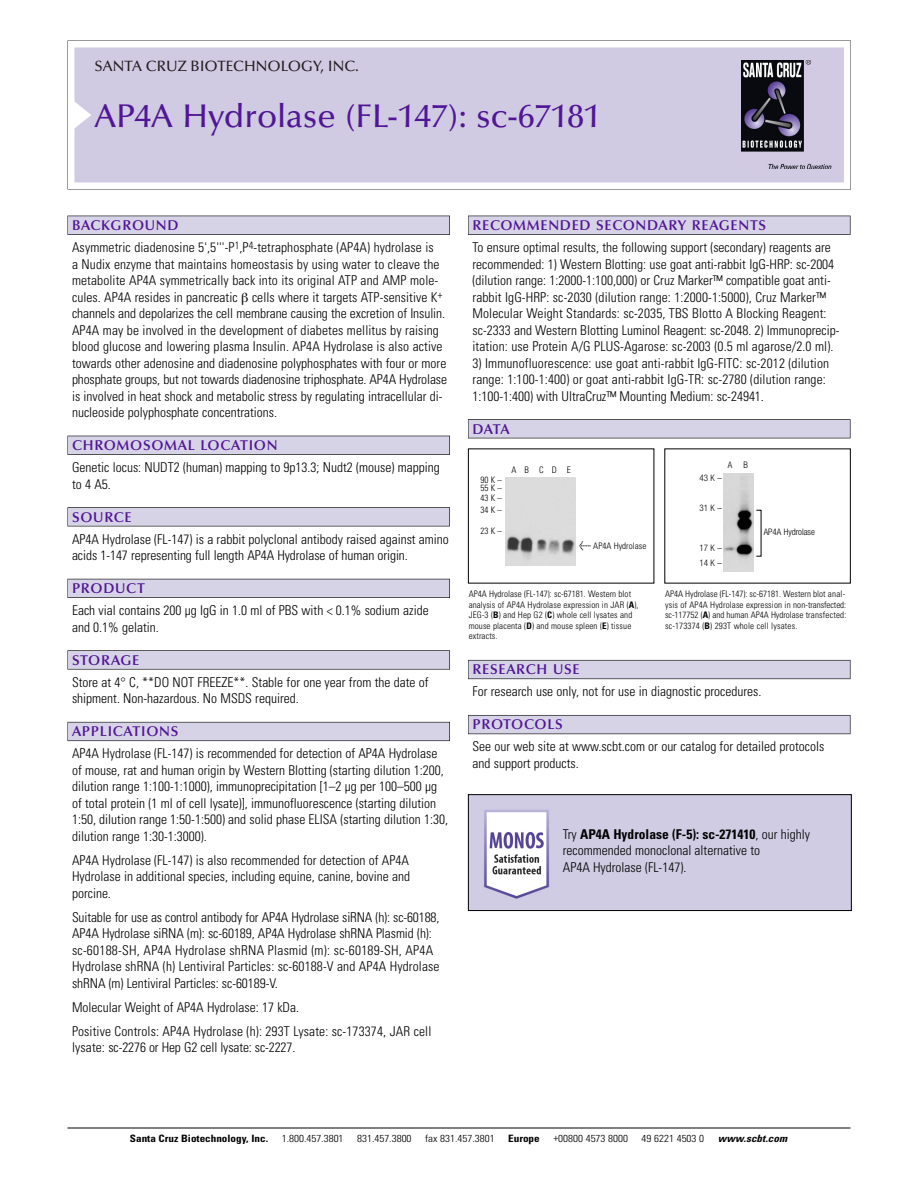
<style>
.page{position:relative;width:918px;height:1188px;background:#fff}
.page>*{position:absolute;margin:0;border:0;box-sizing:border-box;transform-origin:0 0}
.t1{font:500 33px "Optima";color:#511695}
.t2{font:500 15px "Optima";color:#231f20}
.t3{font:600 14.25px "Optima";letter-spacing:.05em;color:#511695}
.t4{font:300 condensed 13.5px/16.5px "Univers";color:#000}
.t5{font:300 condensed 10.2px "Univers";color:#000;scale:1.1 1}
.t6{font:700 condensed 10.2px "Univers";color:#000;scale:1.1 1}
.t7{font:italic 700 condensed 10.2px "Univers";letter-spacing:.005em;color:#000;scale:1.1 1}
.t8{font:300 condensed 9px/10.5px "Univers";letter-spacing:.015em;color:#000}
.t9{font:300 condensed 9px/15.3px "Helvetica Neue";color:#000}
.s1{font-family:"Meta Plus";font-weight:400;font-stretch:normal;font-size:10.5px}
.s2{font-weight:700}
</style>
<div class="page">
<svg style="left:68px;top:40px;width:783px;height:149px"></svg>
<div style="left:74px;top:47px;width:770px;height:135px;background:#d1cae3"></div>
<img style="left:741px;top:60px;width:90px;height:108px">
<div style="left:68px;top:216px;width:382px;height:19px;background:#525155"></div>
<div style="left:68px;top:216px;width:381px;height:18px;background:#d7d3e7"></div>
<div style="left:68px;top:436px;width:382px;height:19px;background:#515055"></div>
<div style="left:68px;top:436px;width:381px;height:18px;background:#d7d3e7"></div>
<div style="left:68px;top:507px;width:382px;height:19px;background:#545357"></div>
<div style="left:68px;top:508px;width:381px;height:18px;background:#d7d3e7"></div>
<div style="left:68px;top:579px;width:382px;height:19px;background:#54535a"></div>
<div style="left:68px;top:579px;width:381px;height:18px;background:#d7d3e7"></div>
<svg style="left:68px;top:650px;width:382px;height:20px"></svg>
<div style="left:68px;top:651px;width:381px;height:18px;background:#d7d3e7"></div>
<div style="left:68px;top:722px;width:382px;height:19px;background:#66646e"></div>
<div style="left:68px;top:722px;width:381px;height:18px;background:#d7d3e7"></div>
<div style="left:468px;top:216px;width:382px;height:19px;background:#525155"></div>
<div style="left:468px;top:216px;width:382px;height:18px;background:#d7d3e7"></div>
<div style="left:468px;top:419px;width:382px;height:19px;background:#525155"></div>
<div style="left:468px;top:420px;width:382px;height:18px;background:#d7d3e7"></div>
<div style="left:468px;top:660px;width:382px;height:19px;background:#66646d"></div>
<div style="left:468px;top:661px;width:382px;height:18px;background:#d7d3e7"></div>
<div style="left:468px;top:715px;width:382px;height:19px;background:#5b5961"></div>
<div style="left:468px;top:716px;width:382px;height:18px;background:#d7d3e7"></div>
<hr style="left:68px;top:1128px;width:782px;height:1px;background:#000">
<img style="left:505px;top:478px;width:71px;height:88px">
<img style="left:724px;top:473px;width:30px;height:98px">
<img style="left:470px;top:796px;width:380px;height:113px">
<div style="left:468px;top:794px;width:384px;height:117px;border:1px solid #000"></div>
<p class="t2" style="left:94px;top:61px;width:266px">SANTA CRUZ BIOTECHNOLOGY, INC.</p>
<h1 class="t1" style="left:94px;top:103px;width:508px">AP4A Hydrolase (FL-147): sc-67181</h1>
<p class="t3" style="left:72px;top:219px;width:108px">BACKGROUND</p>
<p class="t4" style="left:72px;top:240px;width:376px">Asymmetric diadenosine 5',5'''-P<sup>1</sup>,P<sup>4</sup>-tetraphosphate (AP4A) hydrolase is<br>a Nudix enzyme that maintains homeostasis by using water to cleave the metabolite AP4A symmetrically back into its original ATP and AMP mole&shy;cules. AP4A resides in pancreatic cells where it targets ATP-sensitive K<sup>+ </sup>channels and depolarizes the cell membrane causing the excretion of Insulin.<br>AP4A may be involved in the development of diabetes mellitus by raising blood glucose and lowering plasma Insulin. AP4A Hydrolase is also active towards other adenosine and diadenosine polyphosphates with four or more phosphate groups, but not towards diadenosine triphosphate. AP4A Hydrolase is involved in heat shock and metabolic stress by regulating intracellular di&shy;nucleoside polyphosphate concentrations.</p>
<p class="t3" style="left:72px;top:440px;width:207px">CHROMOSOMAL LOCATION</p>
<p class="t4" style="left:72px;top:460px;width:369px">Genetic locus: NUDT2 (human) mapping to 9p13.3; Nudt2 (mouse) mapping to 4 A5.</p>
<p class="t3" style="left:72px;top:511px;width:61px">SOURCE</p>
<p class="t4" style="left:72px;top:532px;width:378px">AP4A Hydrolase (FL-147) is a rabbit polyclonal antibody raised against amino acids 1-147 representing full length AP4A Hydrolase of human origin.</p>
<p class="t3" style="left:72px;top:583px;width:74px">PRODUCT</p>
<p class="t4" style="left:72px;top:603px;width:358px">Each vial contains 200 µg IgG in 1.0 ml of PBS with &lt; 0.1% sodium azide and 0.1% gelatin.</p>
<p class="t3" style="left:72px;top:654px;width:69px">STORAGE</p>
<p class="t4" style="left:72px;top:675px;width:358px">Store at 4° C, **DO NOT FREEZE**. Stable for one year from the date of shipment. Non-hazardous. No MSDS required.</p>
<p class="t3" style="left:72px;top:726px;width:108px">APPLICATIONS</p>
<p class="t4" style="left:72px;top:746px;width:378px">AP4A Hydrolase (FL-147) is recommended for detection of AP4A Hydrolase of mouse, rat and human origin by Western Blotting (starting dilution 1:200, dilution range 1:100-1:1000), immunoprecipitation [1–2 µg per 100–500 µg of total protein (1 ml of cell lysate)], immunofluorescence (starting dilution 1:50, dilution range 1:50-1:500) and solid phase ELISA (starting dilution 1:30, dilution range 1:30-1:3000).</p>
<p class="t4" style="left:72px;top:853px;width:340px;text-align:justify">AP4A Hydrolase (FL-147) is also recommended for detection of AP4A Hydrolase in additional species, including equine, canine, bovine and porcine.</p>
<p class="t4" style="left:72px;top:910px;width:369px">Suitable for use as control antibody for AP4A Hydrolase siRNA (h): sc-60188, AP4A Hydrolase siRNA (m): sc-60189, AP4A Hydrolase shRNA Plasmid (h): sc-60188-SH, AP4A Hydrolase shRNA Plasmid (m): sc-60189-SH, AP4A Hydrolase shRNA (h) Lentiviral Particles: sc-60188-V and AP4A Hydrolase shRNA (m) Lentiviral Particles: sc-60189-V.</p>
<p class="t4" style="left:72px;top:996px;width:361px;line-height:24px">Molecular Weight of AP4A Hydrolase: 17 kDa.<br>Positive Controls: AP4A Hydrolase (h): 293T Lysate: sc-173374, JAR cell</p>
<p class="t4" style="left:72px;top:1040px;width:225px">lysate: sc-2276 or Hep G2 cell lysate: sc-2227.</p>
<p class="t3" style="left:473px;top:219px;width:295px">RECOMMENDED SECONDARY REAGENTS</p>
<p class="t4" style="left:473px;top:240px;width:369px">To ensure optimal results, the following support (secondary) reagents are recommended: 1) Western Blotting: use goat anti-rabbit IgG-HRP: sc-2004 (dilution range: 1:2000-1:100,000) or Cruz Marker™ compatible goat anti&shy;rabbit IgG-HRP: sc-2030 (dilution range: 1:2000-1:5000), Cruz Marker™ Molecular Weight Standards: sc-2035, TBS Blotto A Blocking Reagent: sc-2333 and Western Blotting Luminol Reagent: sc-2048. 2) Immunoprecip&shy;itation: use Protein A/G PLUS-Agarose: sc-2003 (0.5 ml agarose/2.0 ml).</p>
<p class="t4" style="left:473px;top:356px;width:358px">3) Immunofluorescence: use goat anti-rabbit IgG-FITC: sc-2012 (dilution range: 1:100-1:400) or goat anti-rabbit IgG-TR: sc-2780 (dilution range:<br>1:100-1:400) with UltraCruz™ Mounting Medium: sc-24941.</p>
<p class="t3" style="left:473px;top:423px;width:39px">DATA</p>
<p class="t8" style="left:481px;top:477px;width:23px;line-height:7.5px">90K–<br>55K–</p>
<p class="t8" style="left:481px;top:493px;width:23px;line-height:12px">43K–<br>34K–</p>
<p class="t8" style="left:481px;top:527px;width:23px">23K–</p>
<p class="t8" style="left:511px;top:466px;width:61px">AB CD E</p>
<p class="t8" style="left:579px;top:541px;width:69px"><span class="s1">&lt;</span> AP4A Hydrolase</p>
<p class="t9" style="left:728px;top:458px;width:6px">A</p>
<p class="t9" style="left:744px;top:458px;width:6px">B</p>
<p class="t9" style="left:700px;top:471px;width:24px">43K–</p>
<p class="t9" style="left:700px;top:501px;width:24px">31K–</p>
<p class="t9" style="left:700px;top:540px;width:24px">17K–<br>14K–</p>
<p class="t9" style="left:764px;top:525px;width:53px">AP4A Hydrolase</p>
<p class="t8" style="left:469px;top:590px;width:171px">AP4A Hydrolase (FL-147): sc-67181. Western blot analysis of AP4A Hydrolase expression in JAR (<span class="s2">A</span>), JEG-3 (<span class="s2">B</span>) and Hep G2 (<span class="s2">C</span>) whole cell lysates and mouse placenta (<span class="s2">D</span>) and mouse spleen (<span class="s2">E</span>) tissue extracts.</p>
<p class="t8" style="left:665px;top:590px;width:183px">AP4A Hydrolase (FL-147): sc-67181. Western blot anal&shy;ysis of AP4A Hydrolase expression in non-transfected: sc-117752 (<span class="s2">A</span>) and human AP4A Hydrolase transfected: sc-173374 (<span class="s2">B</span>) 293T whole cell lysates.</p>
<p class="t3" style="left:473px;top:664px;width:109px">RESEARCH USE</p>
<p class="t4" style="left:473px;top:685px;width:290px">For research use only, not for use in diagnostic procedures.</p>
<p class="t3" style="left:473px;top:719px;width:92px">PROTOCOLS</p>
<p class="t4" style="left:473px;top:740px;width:353px">See our web site at www.scbt.com or our catalog for detailed protocols and support products.</p>
<p class="t4" style="left:563px;top:827px;width:249px">Try <span class="s2">AP4A Hydrolase (F-5): sc-271410</span>, our highly recommended monoclonal alternative to<br>AP4A Hydrolase (FL-147).</p>
<p class="t6" style="left:130px;top:1135px;width:127px">Santa Cruz Biotechnology, Inc.</p>
<p class="t5" style="left:282px;top:1135px;width:58px">1.800.457.3801</p>
<p class="t5" style="left:357px;top:1135px;width:51px">831.457.3800</p>
<p class="t5" style="left:425px;top:1135px;width:65px">fax 831.457.3801</p>
<p class="t6" style="left:508px;top:1135px;width:30px">Europe</p>
<p class="t5" style="left:553px;top:1135px;width:69px">+00800 4573 8000</p>
<p class="t5" style="left:642px;top:1135px;width:58px">49 6221 4503 0</p>
<p class="t7" style="left:718px;top:1135px;width:64px">www.scbt.com</p>
</div>
